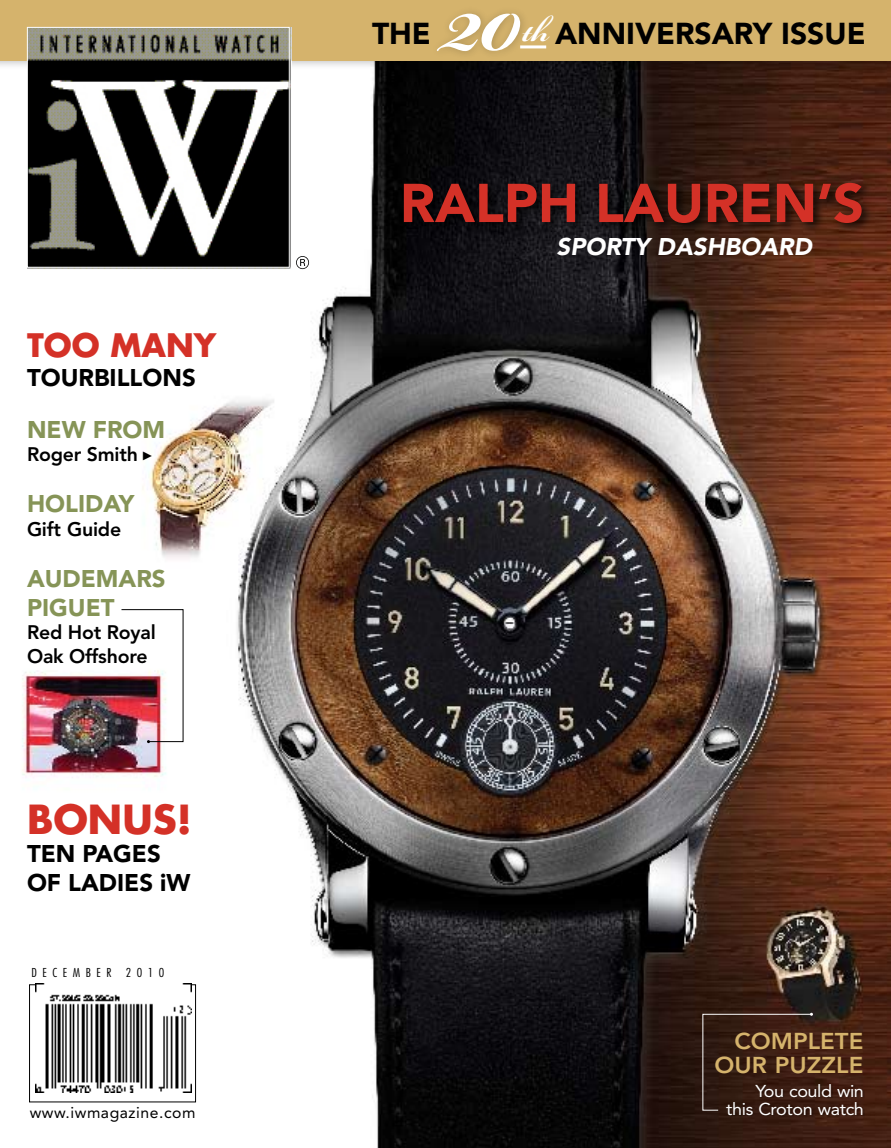
<style>
.page{position:relative;width:891px;height:1148px;background:#fff}
.page>*{position:absolute;margin:0;border:0;box-sizing:border-box;transform-origin:0 0}
.t1{font:italic 700 135px "Bickham Script Pro";color:#fff}
.t2{font:900 54px "Avenir";color:#d43127}
.t3{font:700 39px "Futura";color:#d43127}
.t4{font:700 31.5px "Futura";color:#d43127}
.t5{font:900 30px "Avenir";color:#000}
.t6{font:900 24px/51.3px "Avenir";color:#000}
.t7{font:900 24px/28.8px "Avenir";color:#869457}
.t8{font:italic 900 24px "Avenir";color:#fff}
.t9{font:800 22.8px/24px "Avenir";color:#d5b36c;text-align:right;scale:1.05 1}
.t10{font:800 19.5px/23.4px "Avenir";letter-spacing:-.01em;color:#000}
.t11{font:17.1px/18px "Avenir";letter-spacing:-.02em;color:#fff;text-align:right;scale:1.05 1}
.t12{font:15.75px "Avenir";letter-spacing:.035em;color:#000}
.t13{font:300 condensed 12px "Futura";letter-spacing:.42em;color:#000;scale:1.1 1}
.s1{color:#869457}
.s2{font-family:"Bickham Script Pro";font-weight:700;font-style:italic;font-size:45px;color:#fff}
</style>
<div class="page">
<img style="left:22px;top:72px;width:869px;height:1076px">
<div style="left:0;top:0;width:891px;height:72px;background:#000;opacity:.25"></div>
<div style="left:0;top:0;width:891px;height:60px;background:#d5b36c"></div>
<img style="left:27px;top:27px;width:264px;height:242px">
<div style="left:27px;top:27px;width:263px;height:241px;border:1px solid #fff"></div>
<div style="left:30px;top:984px;width:166px;height:117px;background:#fff"></div>
<div style="left:29px;top:984px;width:167px;height:118px;border:1px solid #000"></div>
<svg style="left:296px;top:256px;width:13px;height:13px"></svg>
<div style="left:726px;top:1083px;width:139px;height:34px;background:#000;opacity:.3"></div>
<img style="left:35px;top:983px;width:156px;height:109px">
<div style="left:429px;top:5px;width:101px;height:56px;background:#000;opacity:.2"></div>
<hr style="left:520px;top:45px;width:26px;height:3px;background:#fff">
<div style="left:398px;top:177px;width:477px;height:60px;background:#000;opacity:.75"></div>
<svg style="left:702px;top:1012px;width:111px;height:98px;background:#391f15"></svg>
<svg style="left:121px;top:609px;width:63px;height:134px"></svg>
<p class="t4" style="left:27px;top:324px;width:191px">TOO MANY</p>
<p class="t6" style="left:27px;top:352px;width:170px">TOURBILLONS<br><span class="s1">NEW FROM</span></p>
<p class="t10" style="left:27px;top:442px;width:128px">Roger Smith ✓</p>
<p class="t7" style="left:27px;top:489px;width:15px">HOLI</p>
<p class="t7" style="left:85px;top:489px;width:36px">DAY</p>
<p class="t10" style="left:27px;top:517px;width:96px">Gift Guide</p>
<p class="t7" style="left:27px;top:564px;width:140px">AUDEMARS<br>PIGUET</p>
<p class="t10" style="left:27px;top:620px;width:130px">Red Hot Royal<br>Oak Offshore</p>
<p class="t3" style="left:27px;top:793px;width:166px">BONUS!</p>
<p class="t6" style="left:27px;top:839px;width:165px;line-height:28.5px">TEN PAGES<br>OF LADIES IW</p>
<p class="t13" style="left:31px;top:965px;width:122px">DECEMBER 2010</p>
<p class="t12" style="left:30px;top:1103px;width:167px">www.iwmagazine.com</p>
<p class="t5" style="left:372px;top:15px;width:60px">THE</p>
<p class="t1" style="left:444px;top:-76px;width:136px">20</p>
<p class="t5" style="left:523px;top:15px;width:344px"><span class="s2">th</span>ANNIVERSARY ISSUE</p>
<p class="t2" style="left:400px;top:170px;width:462px">RALPH LAUREN’S</p>
<p class="t8" style="left:557px;top:232px;width:256px">SPORTY DASHBOARD</p>
<p class="t9" style="left:715px;top:1028px;width:143px">Complete our puzzle</p>
<p class="t11" style="left:726px;top:1082px;width:133px">You could win this Croton watch</p>
</div>
